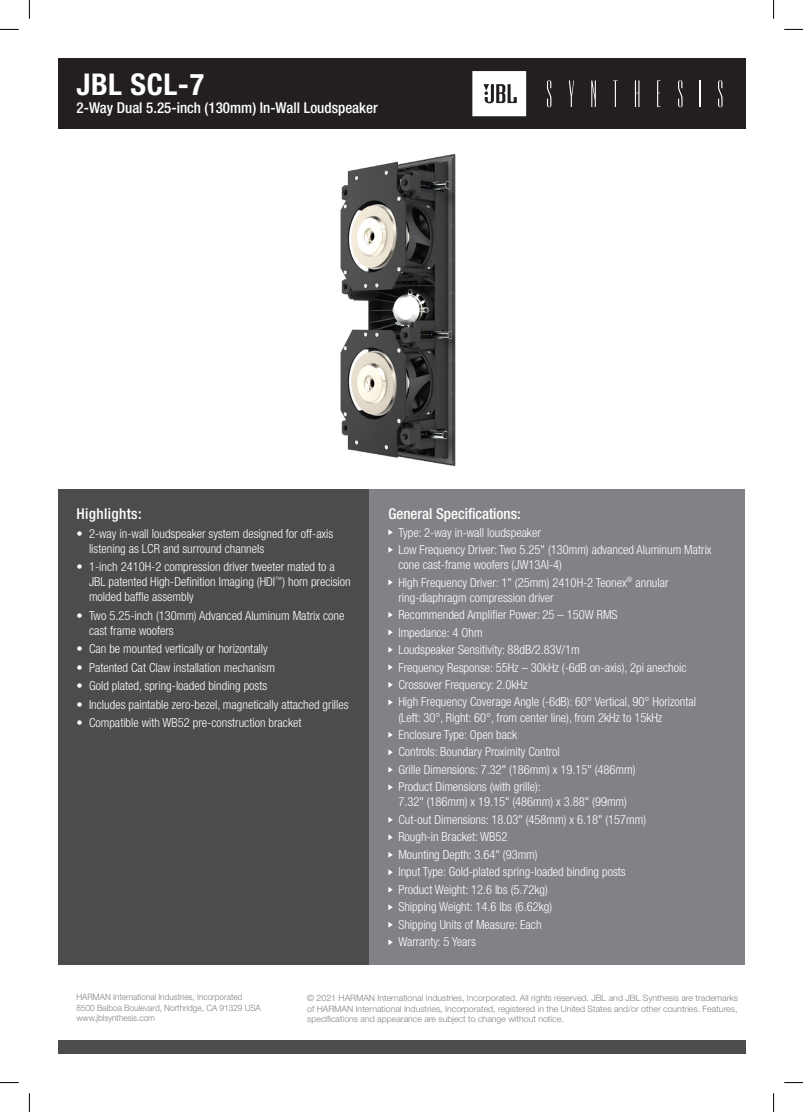
<style>
.page{position:relative;width:803px;height:1112px;background:#fff}
.page>*{position:absolute;margin:0;border:0;box-sizing:border-box;transform-origin:0 0}
.t1{font:700 condensed 30px "Helvetica Neue LT Pro";letter-spacing:.02em;color:#fff}
.t2{font:500 condensed 15px "Helvetica Neue LT Pro";color:#fff}
.t3{font:500 condensed 15px "Helvetica Neue LT Pro";letter-spacing:.025em;color:#fff}
.t4{font:300 condensed 12.5px/17.5px "Helvetica Neue LT Pro";color:#fff}
.t5{font:300 8.75px/10.5px "Helvetica Neue LT Pro";color:#808285;text-align:justify}
.t6{font:300 8.75px/10.5px "Helvetica Neue LT Pro";color:#808285;scale:.94 1}
</style>
<div class="page">
<img style="left:340px;top:154px;width:116px;height:313px">
<div style="left:58px;top:1040px;width:687px;height:13px;background:#4b4c4d"></div>
<div style="left:58px;top:58px;width:687px;height:71px;background:#231f20"></div>
<div style="left:58px;top:489px;width:312px;height:475px;background:#4b4c4d"></div>
<div style="left:370px;top:489px;width:375px;height:475px;background:#808285"></div>
<svg style="left:388px;top:529px;width:5px;height:6px"></svg>
<svg style="left:388px;top:547px;width:5px;height:5px"></svg>
<svg style="left:388px;top:579px;width:5px;height:6px"></svg>
<svg style="left:388px;top:612px;width:5px;height:5px"></svg>
<svg style="left:388px;top:629px;width:5px;height:6px"></svg>
<svg style="left:388px;top:647px;width:5px;height:5px"></svg>
<svg style="left:388px;top:664px;width:5px;height:6px"></svg>
<svg style="left:388px;top:682px;width:5px;height:5px"></svg>
<svg style="left:388px;top:699px;width:5px;height:6px"></svg>
<svg style="left:388px;top:732px;width:5px;height:5px"></svg>
<svg style="left:388px;top:749px;width:5px;height:6px"></svg>
<svg style="left:388px;top:767px;width:5px;height:5px"></svg>
<svg style="left:388px;top:784px;width:5px;height:6px"></svg>
<svg style="left:388px;top:817px;width:5px;height:5px"></svg>
<svg style="left:388px;top:834px;width:5px;height:6px"></svg>
<svg style="left:388px;top:852px;width:5px;height:5px"></svg>
<svg style="left:388px;top:869px;width:5px;height:6px"></svg>
<svg style="left:388px;top:887px;width:5px;height:5px"></svg>
<svg style="left:388px;top:904px;width:5px;height:5px"></svg>
<svg style="left:388px;top:922px;width:5px;height:5px"></svg>
<svg style="left:388px;top:939px;width:5px;height:5px"></svg>
<svg style="left:472px;top:71px;width:54px;height:45px;background:#e0e0e0"></svg>
<svg style="left:547px;top:80px;width:4px;height:27px"></svg>
<svg style="left:569px;top:80px;width:5px;height:27px"></svg>
<svg style="left:591px;top:80px;width:5px;height:27px"></svg>
<svg style="left:613px;top:80px;width:5px;height:27px"></svg>
<svg style="left:635px;top:80px;width:4px;height:27px"></svg>
<svg style="left:657px;top:80px;width:3px;height:27px"></svg>
<svg style="left:678px;top:80px;width:4px;height:27px"></svg>
<svg style="left:700px;top:80px;width:1px;height:27px"></svg>
<svg style="left:718px;top:80px;width:4px;height:27px"></svg>
<svg style="left:0;top:29px;width:19px;height:1px"></svg>
<svg style="left:784px;top:29px;width:19px;height:1px"></svg>
<svg style="left:0;top:1082px;width:19px;height:1px"></svg>
<svg style="left:784px;top:1082px;width:19px;height:1px"></svg>
<svg style="left:29px;top:0;width:1px;height:19px"></svg>
<svg style="left:29px;top:1093px;width:1px;height:18px"></svg>
<svg style="left:773px;top:0;width:1px;height:19px"></svg>
<svg style="left:773px;top:1093px;width:1px;height:18px"></svg>
<h1 class="t1" style="left:77px;top:66px;width:129px">JBL SCL-7</h1>
<p class="t2" style="left:77px;top:99px;width:303px">2-Way Dual 5.25-inch (130mm) In-Wall Loudspeaker</p>
<p class="t3" style="left:77px;top:504px;width:67px">Highlights:</p>
<p class="t4" style="left:89px;top:525px;width:246px;line-height:15px;text-indent:-12px">• 2-way in-wall loudspeaker system designed for off-axis listening as LCR and surround channels</p>
<p class="t4" style="left:89px;top:559px;width:263px;line-height:15px;text-indent:-12px">• 1-inch 2410H-2 compression driver tweeter mated to a<br>JBL patented High-Definition Imaging (HDI<sup>™</sup>) horn precision molded baffle assembly</p>
<p class="t4" style="left:89px;top:607px;width:257px;line-height:15px;text-indent:-12px">• Two 5.25-inch (130mm) Advanced Aluminum Matrix cone cast frame woofers</p>
<p class="t4" style="left:77px;top:640px;width:193px">• Can be mounted vertically or horizontally</p>
<p class="t4" style="left:77px;top:658px;width:200px">• Patented Cat Claw installation mechanism</p>
<p class="t4" style="left:77px;top:677px;width:192px">• Gold plated, spring-loaded binding posts</p>
<p class="t4" style="left:77px;top:695px;width:274px">• Includes paintable zero-bezel, magnetically attached grilles</p>
<p class="t4" style="left:77px;top:714px;width:226px">• Compatible with WB52 pre-construction bracket</p>
<p class="t2" style="left:388px;top:504px;width:134px">General Specifications:</p>
<p class="t4" style="left:398px;top:523px;width:315px">Type: 2-way in-wall loudspeaker<br>Low Frequency Driver: Two 5.25" (130mm) advanced Aluminum Matrix</p>
<p class="t4" style="left:398px;top:555px;width:272px">cone cast-frame woofers (JW13Al-4)<br>High Frequency Driver: 1" (25mm) 2410H-2 Teonex<sup>®</sup> annular</p>
<p class="t4" style="left:398px;top:588px;width:299px">ring-diaphragm compression driver<br>Recommended Amplifier Power: 25 – 150W RMS<br>Impedance: 4 Ohm<br>Loudspeaker Sensitivity: 88dB/2.83V/1m<br>Frequency Response: 55Hz – 30kHz (-6dB on-axis), 2pi anechoic Crossover Frequency: 2.0kHz<br>High Frequency Coverage Angle (-6dB): 60° Vertical, 90° Horizontal</p>
<p class="t4" style="left:398px;top:708px;width:265px">(Left: 30°, Right: 60°, from center line), from 2kHz to 15kHz Enclosure Type: Open back<br>Controls: Boundary Proximity Control<br>Grille Dimensions: 7.32" (186mm) x 19.15" (486mm)<br>Product Dimensions (with grille):</p>
<p class="t4" style="left:398px;top:793px;width:249px">7.32" (186mm) x 19.15" (486mm) x 3.88" (99mm)<br>Cut-out Dimensions: 18.03" (458mm) x 6.18" (157mm)<br>Rough-in Bracket: WB52<br>Mounting Depth: 3.64" (93mm)<br>Input Type: Gold-plated spring-loaded binding posts Product Weight: 12.6 lbs (5.72kg)<br>Shipping Weight: 14.6 lbs (6.62kg)<br>Shipping Units of Measure: Each<br>Warranty: 5 Years</p>
<p class="t6" style="left:77px;top:991px;width:198px">HARMAN International Industries, Incorporated<br>8500 Balboa Boulevard, Northridge, CA 91329 USA www.jblsynthesis.com</p>
<p class="t5" style="left:307px;top:992px;width:432px">© 2021 HARMAN International Industries, Incorporated. All rights reserved. JBL and JBL Synthesis are trademarks of HARMAN International Industries, Incorporated, registered in the United States and/or other countries. Features, specifications and appearance are subject to change without notice.</p>
</div>
